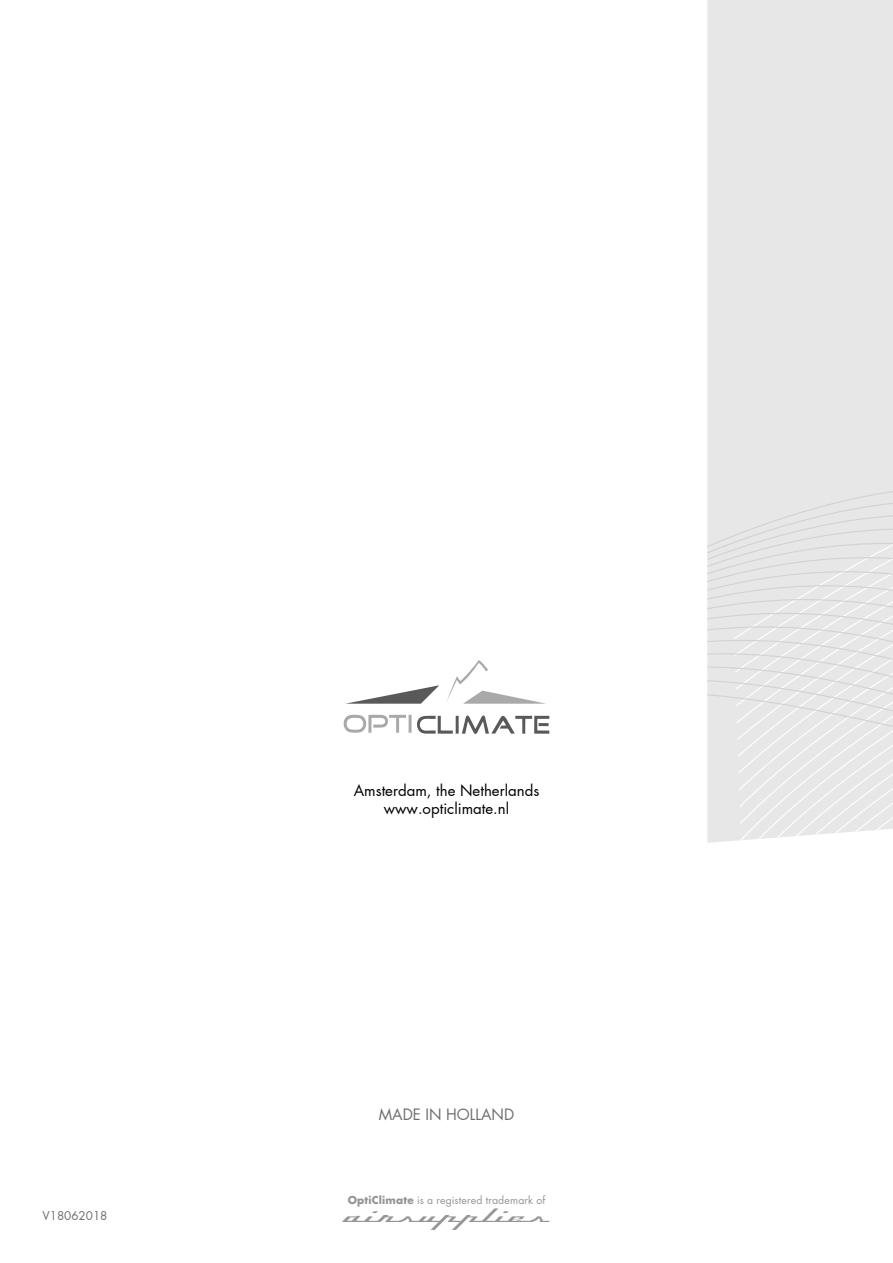
<style>
.page{position:relative;width:893px;height:1263px;background:#fff}
.page>*{position:absolute;margin:0;border:0;box-sizing:border-box;transform-origin:0 0}
.t1{font:28.5px "Top Speed";color:#959595}
.t2{font:15px/18px "Futura Std";color:#000;text-align:center}
.t3{font:15px "Futura Std";color:#6e6e6e}
.t4{font:11.7px "Futura Std";color:#6e6e6e}
.t5{font:10.5px "Futura Std";letter-spacing:.015em;color:#959595}
.s1{font-weight:700}
</style>
<div class="page">
<div style="left:707px;top:0;width:186px;height:415px;background:#e7e7e7"></div>
<div style="left:732px;top:312px;width:161px;height:103px;background:#e7e7e7"></div>
<div style="left:733px;top:369px;width:160px;height:13px;background:#e7e7e7"></div>
<div style="left:733px;top:382px;width:160px;height:33px;background:#e7e7e7"></div>
<div style="left:734px;top:395px;width:159px;height:20px;background:#e7e7e7"></div>
<svg style="left:735px;top:408px;width:158px;height:7px"></svg>
<svg style="left:707px;top:415px;width:186px;height:428px;background:#e7e7e7"></svg>
<svg style="left:343px;top:714px;width:206px;height:20px"></svg>
<svg style="left:447px;top:660px;width:99px;height:44px"></svg>
<svg style="left:346px;top:685px;width:93px;height:19px"></svg>
<p class="t2" style="left:354px;top:783px;width:187px">Amsterdam, the Netherlands www.opticlimate.nl</p>
<p class="t3" style="left:379px;top:1107px;width:137px">MADE IN HOLLAND</p>
<p class="t5" style="left:348px;top:1195px;width:199px"><span class="s1">OptiClimate</span> is a registered trademark of</p>
<p class="t4" style="left:43px;top:1211px;width:66px">V18062018</p>
<h1 class="t1" style="left:343px;top:1199px;width:208px">airSupplies</h1>
</div>
